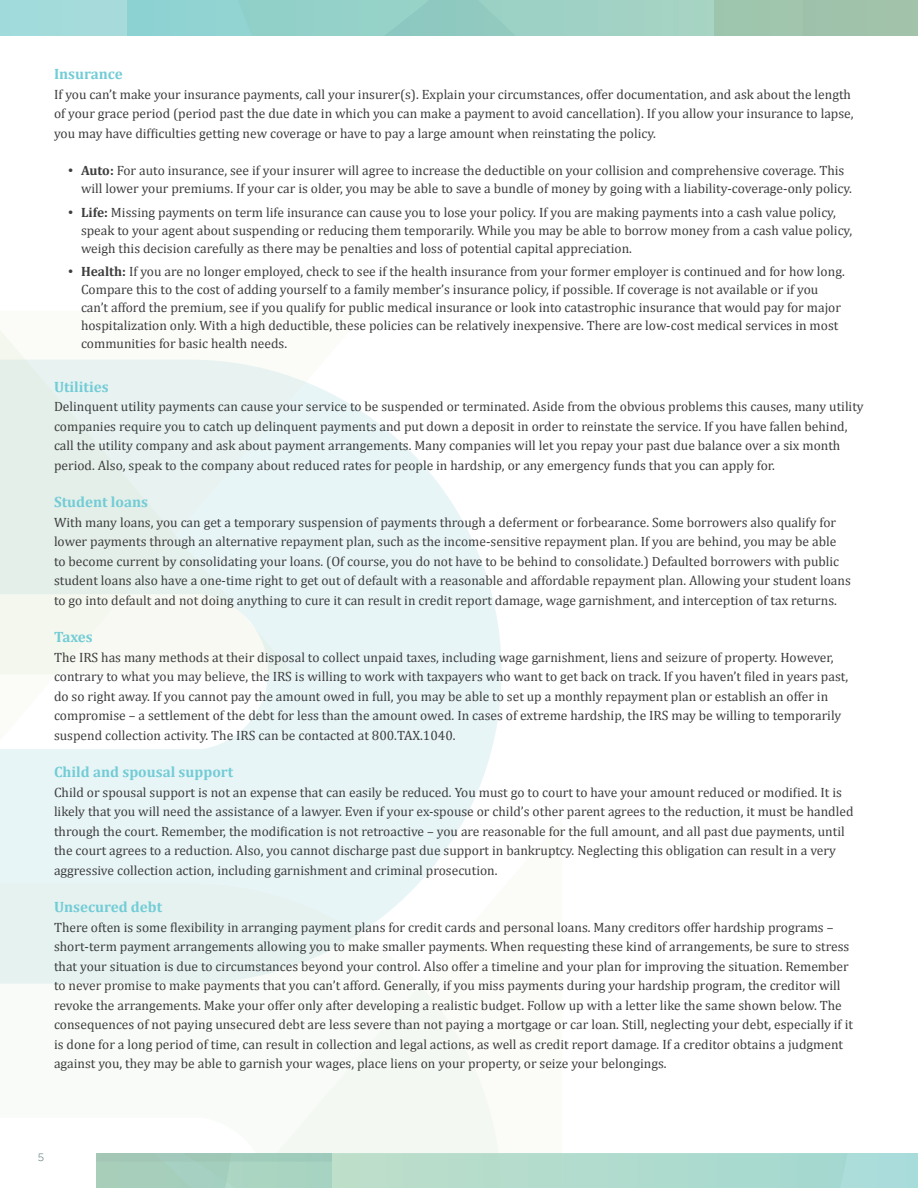
<style>
.page{position:relative;width:918px;height:1188px;background:#fff}
.page>*{position:absolute;margin:0;border:0;box-sizing:border-box;transform-origin:0 0}
.t1{font:700 15px "Cambria";color:#72ccd6}
.t2{font:13.5px/19.5px "Cambria";color:#3e3e3f}
.t3{font:300 10.5px "Gotham";color:#446c68}
.s1{font-family:"Gotham"}
.s2{font-weight:700}
</style>
<div class="page">
<svg style="left:0;top:360px;width:502px;height:523px;fill:#e8f5f6"></svg>
<svg style="left:0;top:883px;width:499px;height:270px"></svg>
<svg style="left:0;top:0;width:918px;height:35px;background:#9acfc4"></svg>
<svg style="left:96px;top:1153px;width:822px;height:35px;background:#add8ca"></svg>
<p class="t1" style="left:54px;top:63px;width:70px">Insurance</p>
<p class="t2" style="left:54px;top:84px;width:801px">If you can’t make your insurance payments, call your insurer(s). Explain your circumstances, offer documentation, and ask about the length of your grace period (period past the due date in which you can make a payment to avoid cancellation). If you allow your insurance to lapse, you may have difficulties getting new coverage or have to pay a large amount when reinstating the policy.</p>
<p class="t2" style="left:81px;top:162px;width:773px;line-height:18px;text-indent:-14px"><span class="s1">•</span> <span class="s2">Auto:</span> For auto insurance, see if your insurer will agree to increase the deductible on your collision and comprehensive coverage. This will lower your premiums. If your car is older, you may be able to save a bundle of money by going with a liability-coverage-only policy.</p>
<p class="t2" style="left:81px;top:203px;width:773px;line-height:18px;text-indent:-14px"><span class="s1">•</span> <span class="s2">Life:</span> Missing payments on term life insurance can cause you to lose your policy. If you are making payments into a cash value policy, speak to your agent about suspending or reducing them temporarily. While you may be able to borrow money from a cash value policy, weigh this decision carefully as there may be penalties and loss of potential capital appreciation.</p>
<p class="t2" style="left:81px;top:263px;width:765px;line-height:18px;text-indent:-14px"><span class="s1">•</span> <span class="s2">Health:</span> If you are no longer employed, check to see if the health insurance from your former employer is continued and for how long.<br>Compare this to the cost of adding yourself to a family member’s insurance policy, if possible. If coverage is not available or if you can’t afford the premium, see if you qualify for public medical insurance or look into catastrophic insurance that would pay for major hospitalization only. With a high deductible, these policies can be relatively inexpensive. There are low-cost medical services in most communities for basic health needs.</p>
<p class="t1" style="left:54px;top:376px;width:56px">Utilities</p>
<p class="t2" style="left:54px;top:397px;width:811px">Delinquent utility payments can cause your service to be suspended or terminated. Aside from the obvious problems this causes, many utility companies require you to catch up delinquent payments and put down a deposit in order to reinstate the service. If you have fallen behind, call the utility company and ask about payment arrangements. Many companies will let you repay your past due balance over a six month period. Also, speak to the company about reduced rates for people in hardship, or any emergency funds that you can apply for.</p>
<p class="t1" style="left:54px;top:491px;width:96px">Student loans</p>
<p class="t2" style="left:54px;top:512px;width:798px">With many loans, you can get a temporary suspension of payments through a deferment or forbearance. Some borrowers also qualify for lower payments through an alternative repayment plan, such as the income-sensitive repayment plan. If you are behind, you may be able to become current by consolidating your loans. (Of course, you do not have to be behind to consolidate.) Defaulted borrowers with public student loans also have a one-time right to get out of default with a reasonable and affordable repayment plan. Allowing your student loans to go into default and not doing anything to cure it can result in credit report damage, wage garnishment, and interception of tax returns.</p>
<p class="t1" style="left:54px;top:626px;width:40px">Taxes</p>
<p class="t2" style="left:54px;top:647px;width:796px">The IRS has many methods at their disposal to collect unpaid taxes, including wage garnishment, liens and seizure of property. However, contrary to what you may believe, the IRS is willing to work with taxpayers who want to get back on track. If you haven’t filed in years past, do so right away. If you cannot pay the amount owed in full, you may be able to set up a monthly repayment plan or establish an offer in compromise – a settlement of the debt for less than the amount owed. In cases of extreme hardship, the IRS may be willing to temporarily suspend collection activity. The IRS can be contacted at 800.TAX.1040.</p>
<p class="t1" style="left:54px;top:761px;width:181px">Child and spousal support</p>
<p class="t2" style="left:54px;top:782px;width:801px">Child or spousal support is not an expense that can easily be reduced. You must go to court to have your amount reduced or modified. It is likely that you will need the assistance of a lawyer. Even if your ex-spouse or child’s other parent agrees to the reduction, it must be handled through the court. Remember, the modification is not retroactive – you are reasonable for the full amount, and all past due payments, until the court agrees to a reduction. Also, you cannot discharge past due support in bankruptcy. Neglecting this obligation can result in a very aggressive collection action, including garnishment and criminal prosecution.</p>
<p class="t1" style="left:54px;top:896px;width:110px">Unsecured debt</p>
<p class="t2" style="left:54px;top:917px;width:800px">There often is some flexibility in arranging payment plans for credit cards and personal loans. Many creditors offer hardship programs – short-term payment arrangements allowing you to make smaller payments. When requesting these kind of arrangements, be sure to stress that your situation is due to circumstances beyond your control. Also offer a timeline and your plan for improving the situation. Remember to never promise to make payments that you can’t afford. Generally, if you miss payments during your hardship program, the creditor will revoke the arrangements. Make your offer only after developing a realistic budget. Follow up with a letter like the same shown below. The consequences of not paying unsecured debt are less severe than not paying a mortgage or car loan. Still, neglecting your debt, especially if it is done for a long period of time, can result in collection and legal actions, as well as credit report damage. If a creditor obtains a judgment against you, they may be able to garnish your wages, place liens on your property, or seize your belongings.</p>
<p class="t3" style="left:38px;top:1152px;width:8px">5</p>
</div>
